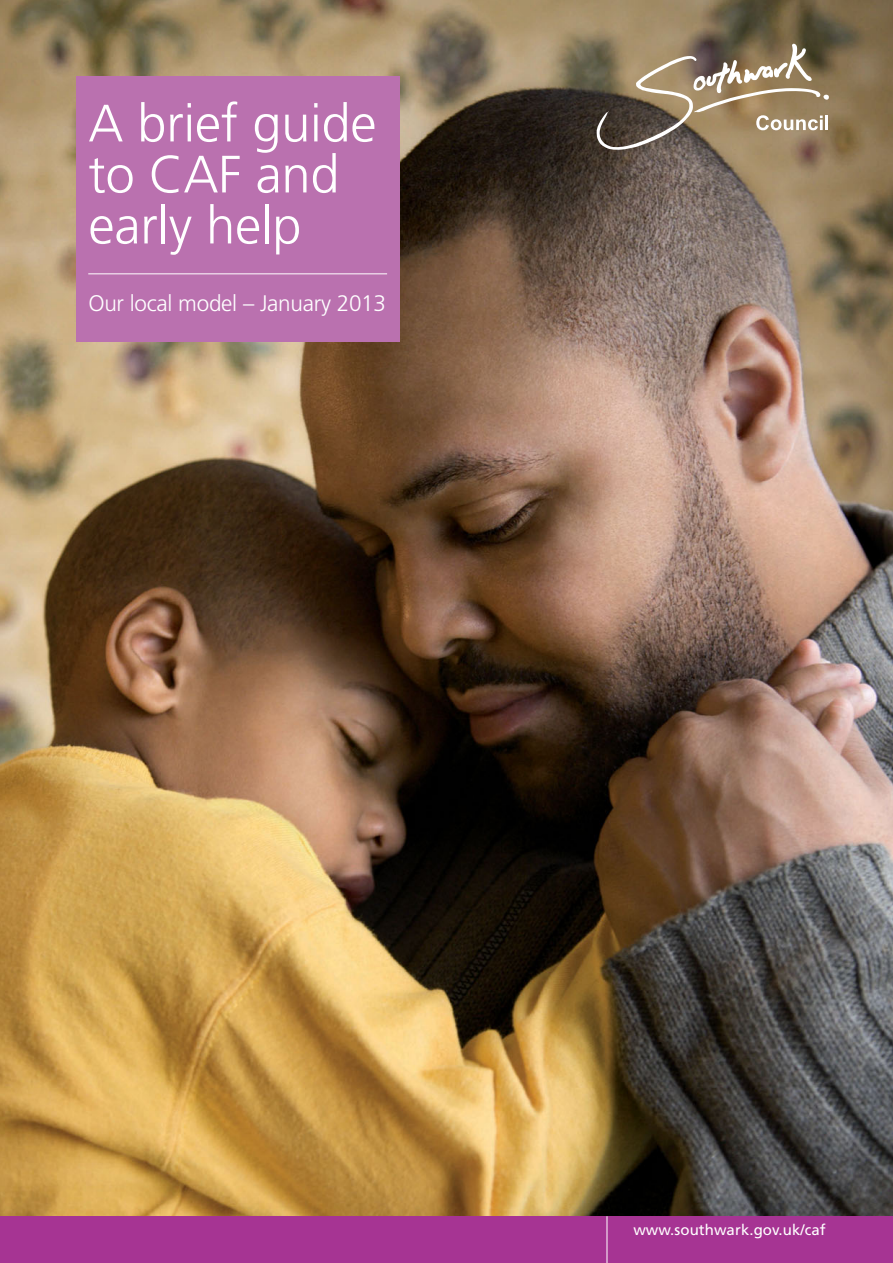
<style>
.page{position:relative;width:893px;height:1263px;background:#fff}
.page>*{position:absolute;margin:0;border:0;box-sizing:border-box;transform-origin:0 0}
.t1{font:300 52.5px/51px "Frutiger";letter-spacing:-.005em;color:#fff}
.t2{font:300 22.5px "Frutiger";letter-spacing:-.01em;color:#fff}
.t3{font:15px "Frutiger";letter-spacing:.005em;color:#fff}
</style>
<div class="page">
<img style="left:0;top:0;width:893px;height:1216px">
<div style="left:0;top:1216px;width:893px;height:47px;background:#a63493"></div>
<hr style="left:607px;top:1216px;width:1px;height:47px;background:#fff">
<svg style="left:597px;top:44px;width:232px;height:106px;background:#918067"></svg>
<hr style="left:825px;top:116px;width:3px;height:14px;background:#fff">
<div style="left:76px;top:77px;width:324px;height:265px;background:#ba71af"></div>
<hr style="left:88px;top:273px;width:299px;height:1px;background:#fff">
<p class="t1" style="left:88px;top:102px;width:290px">A brief guide to CAF and early help</p>
<p class="t2" style="left:88px;top:294px;width:299px">Our local model – January 2013</p>
<p class="t3" style="left:633px;top:1224px;width:194px">www.southwark.gov.uk/caf</p>
</div>
